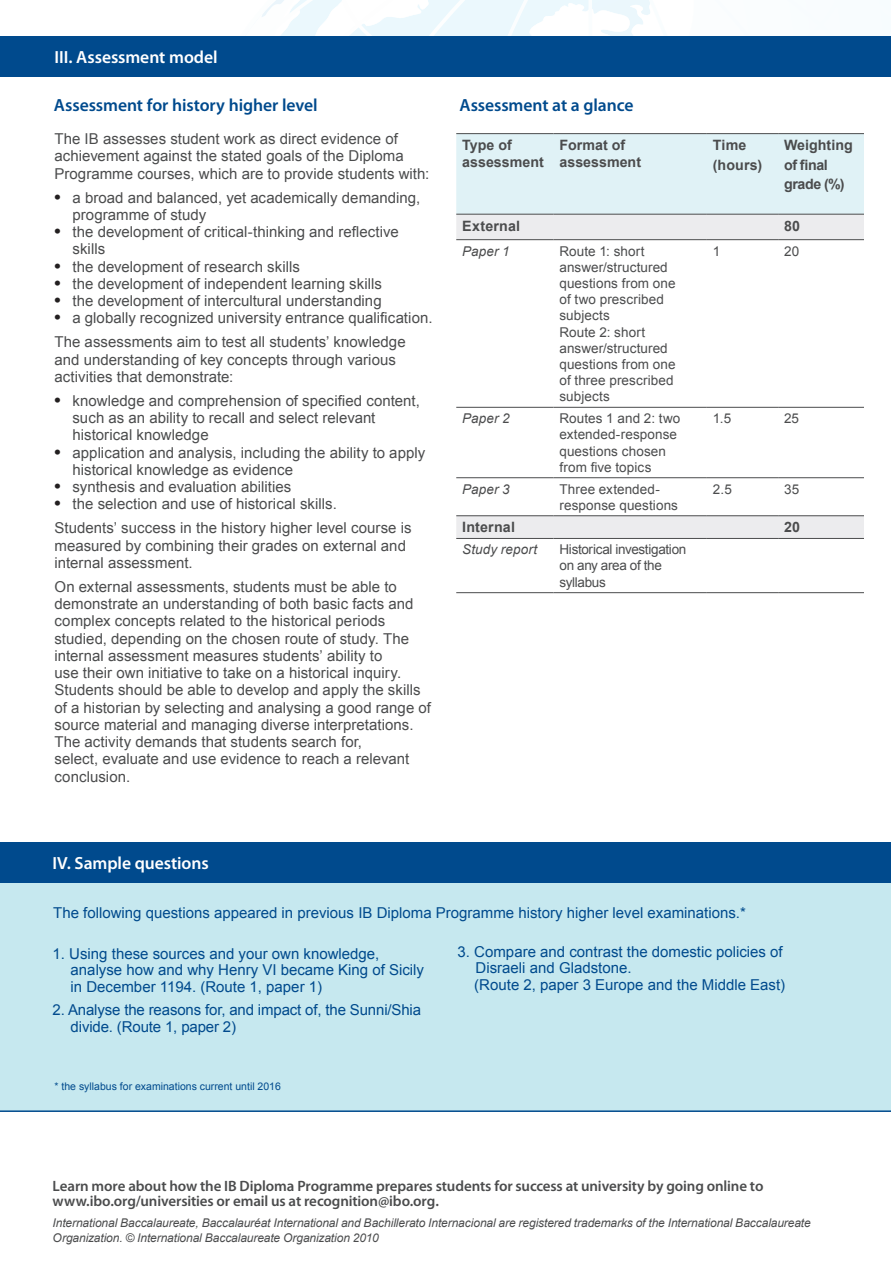
<style>
.page{position:relative;width:891px;height:1269px;background:#fff}
.page>*{position:absolute;margin:0;border:0;box-sizing:border-box;transform-origin:0 0}
.t1{font:600 17.7px "Myriad Pro";letter-spacing:-.005em;color:#004a8d}
.t2{font:600 17.7px "Myriad Pro";letter-spacing:-.005em;color:#fff}
.t3{font:15px/17.2px "Arial";letter-spacing:.005em;color:#4b4c4d}
.t4{font:15px/16.5px "Arial";color:#004a8d}
.t5{font:600 15px/15px "Myriad Pro";letter-spacing:-.01em;color:#4b4c4d}
.t6{font:700 14.25px/17.1px "Arial";color:#4b4c4d}
.t7{font:700 14.25px/19.5px "Arial";letter-spacing:-.02em;color:#4b4c4d}
.t8{font:13.5px/16.2px "Arial";letter-spacing:.005em;color:#4b4c4d}
.t9{font:13.5px/16.2px "Arial";letter-spacing:-.025em;color:#4b4c4d}
.t10{font:italic 13.5px "Arial";letter-spacing:.01em;color:#4b4c4d}
.t11{font:italic 12px/15px "Arial";letter-spacing:-.01em;color:#4b4c4d}
.t12{font:10.5px "Arial";color:#004a8d}
.s1{font-family:"Times";font-size:18px;color:#231f20}
</style>
<div class="page">
<svg style="left:262px;top:0;width:388px;height:36px"></svg>
<div style="left:0;top:883px;width:891px;height:229px;background:#c6e8ef"></div>
<div style="left:0;top:36px;width:891px;height:40px;background:#004a8d"></div>
<div style="left:456px;top:134px;width:408px;height:80px;background:#e0f2f6"></div>
<svg style="left:456px;top:214px;width:408px;height:324px"></svg>
<hr style="left:456px;top:133px;width:97px;height:1px;background:#4b4c4d">
<hr style="left:554px;top:133px;width:153px;height:1px;background:#4b4c4d">
<hr style="left:707px;top:133px;width:71px;height:1px;background:#4b4c4d">
<hr style="left:778px;top:133px;width:86px;height:1px;background:#4b4c4d">
<hr style="left:456px;top:214px;width:97px;height:1px;background:#4b4c4d">
<hr style="left:554px;top:214px;width:153px;height:1px;background:#4b4c4d">
<hr style="left:707px;top:214px;width:71px;height:1px;background:#4b4c4d">
<hr style="left:778px;top:214px;width:86px;height:1px;background:#4b4c4d">
<hr style="left:456px;top:239px;width:97px;height:1px;background:#4b4c4d">
<hr style="left:554px;top:239px;width:153px;height:1px;background:#4b4c4d">
<hr style="left:707px;top:239px;width:71px;height:1px;background:#4b4c4d">
<hr style="left:778px;top:239px;width:86px;height:1px;background:#4b4c4d">
<hr style="left:456px;top:407px;width:97px;height:1px;background:#4b4c4d">
<hr style="left:554px;top:407px;width:153px;height:1px;background:#4b4c4d">
<hr style="left:707px;top:407px;width:71px;height:1px;background:#4b4c4d">
<hr style="left:778px;top:407px;width:86px;height:1px;background:#4b4c4d">
<hr style="left:456px;top:477px;width:97px;height:1px;background:#4b4c4d">
<hr style="left:554px;top:477px;width:153px;height:1px;background:#4b4c4d">
<hr style="left:707px;top:477px;width:71px;height:1px;background:#4b4c4d">
<hr style="left:778px;top:477px;width:86px;height:1px;background:#4b4c4d">
<hr style="left:554px;top:515px;width:153px;height:1px;background:#4b4c4d">
<hr style="left:456px;top:592px;width:97px;height:1px;background:#4b4c4d">
<hr style="left:554px;top:592px;width:153px;height:1px;background:#4b4c4d">
<hr style="left:707px;top:592px;width:71px;height:1px;background:#4b4c4d">
<hr style="left:778px;top:592px;width:86px;height:1px;background:#4b4c4d">
<hr style="left:456px;top:515px;width:97px;height:1px;background:#4b4c4d">
<hr style="left:456px;top:538px;width:97px;height:1px;background:#4b4c4d">
<hr style="left:554px;top:538px;width:153px;height:1px;background:#4b4c4d">
<hr style="left:707px;top:515px;width:71px;height:1px;background:#4b4c4d">
<hr style="left:707px;top:538px;width:71px;height:1px;background:#4b4c4d">
<hr style="left:778px;top:515px;width:86px;height:1px;background:#4b4c4d">
<hr style="left:778px;top:538px;width:86px;height:1px;background:#4b4c4d">
<div style="left:0;top:842px;width:891px;height:41px;background:#004a8d"></div>
<p class="t2" style="left:55px;top:46px;width:165px">III. Assessment model</p>
<p class="t1" style="left:54px;top:94px;width:265px">Assessment for history higher level</p>
<p class="t1" style="left:460px;top:94px;width:176px">Assessment at a glance</p>
<p class="t3" style="left:55px;top:130px;width:376px">The IB assesses student work as direct evidence of achievement against the stated goals of the Diploma<br>Programme courses, which are to provide students with:</p>
<p class="t3" style="left:73px;top:189px;width:349px;text-indent:-18px"><span class="s1">•</span> a broad and balanced, yet academically demanding, programme of study</p>
<p class="t3" style="left:73px;top:223px;width:328px;text-indent:-18px"><span class="s1">•</span> the development of critical-thinking and reflective skills</p>
<p class="t3" style="left:55px;top:258px;width:247px"><span class="s1">•</span> the development of research skills</p>
<p class="t3" style="left:55px;top:275px;width:329px"><span class="s1">•</span> the development of independent learning skills</p>
<p class="t3" style="left:55px;top:292px;width:329px"><span class="s1">•</span> the development of intercultural understanding</p>
<p class="t3" style="left:55px;top:306px;width:380px;line-height:24px"><span class="s1">•</span> a globally recognized university entrance qualification.<br>The assessments aim to test all students’ knowledge</p>
<p class="t3" style="left:55px;top:351px;width:343px">and understanding of key concepts through various activities that demonstrate:</p>
<p class="t3" style="left:73px;top:392px;width:349px;text-indent:-18px"><span class="s1">•</span> knowledge and comprehension of specified content, such as an ability to recall and select relevant historical knowledge</p>
<p class="t3" style="left:73px;top:444px;width:354px;text-indent:-18px"><span class="s1">•</span> application and analysis, including the ability to apply historical knowledge as evidence</p>
<p class="t3" style="left:55px;top:478px;width:238px"><span class="s1">•</span> synthesis and evaluation abilities</p>
<p class="t3" style="left:55px;top:492px;width:359px;line-height:24px"><span class="s1">•</span> the selection and use of historical skills.<br>Students’ success in the history higher level course is</p>
<p class="t3" style="left:55px;top:537px;width:353px">measured by combining their grades on external and internal assessment.</p>
<p class="t3" style="left:55px;top:578px;width:378px">On external assessments, students must be able to demonstrate an understanding of both basic facts and complex concepts related to the historical periods studied, depending on the chosen route of study. The internal assessment measures students’ ability to<br>use their own initiative to take on a historical inquiry.<br>Students should be able to develop and apply the skills of a historian by selecting and analysing a good range of source material and managing diverse interpretations.<br>The activity demands that students search for,<br>select, evaluate and use evidence to reach a relevant conclusion.</p>
<p class="t2" style="left:53px;top:852px;width:158px">IV. Sample questions</p>
<p class="t6" style="left:462px;top:137px;width:83px">Type of assessment</p>
<p class="t6" style="left:559px;top:137px;width:83px">Format of assessment</p>
<p class="t6" style="left:713px;top:136px;width:51px;line-height:19.5px">Time (hours)</p>
<p class="t7" style="left:784px;top:136px;width:70px">Weighting of final grade (%)</p>
<p class="t6" style="left:462px;top:217px;width:59px">External</p>
<p class="t6" style="left:784px;top:217px;width:18px">80</p>
<p class="t10" style="left:462px;top:242px;width:49px">Paper 1</p>
<p class="t8" style="left:559px;top:243px;width:118px">Route 1: short answer/structured questions from one of two prescribed subjects<br>Route 2: short answer/structured questions from one of three prescribed subjects</p>
<p class="t8" style="left:713px;top:243px;width:9px">1</p>
<p class="t8" style="left:784px;top:243px;width:17px">20</p>
<p class="t10" style="left:462px;top:410px;width:49px">Paper 2</p>
<p class="t8" style="left:559px;top:410px;width:122px">Routes 1 and 2: two extended-response questions chosen from five topics</p>
<p class="t8" style="left:713px;top:410px;width:20px">1.5</p>
<p class="t8" style="left:784px;top:410px;width:17px">25</p>
<p class="t10" style="left:462px;top:480px;width:49px">Paper 3</p>
<p class="t8" style="left:559px;top:481px;width:120px">Three extended&shy;response questions</p>
<p class="t8" style="left:713px;top:481px;width:21px">2.5</p>
<p class="t8" style="left:784px;top:481px;width:17px">35</p>
<p class="t6" style="left:462px;top:519px;width:54px">Internal</p>
<p class="t6" style="left:784px;top:519px;width:18px">20</p>
<p class="t10" style="left:462px;top:541px;width:77px">Study report</p>
<p class="t9" style="left:559px;top:542px;width:128px">Historical investigation on any area of the syllabus</p>
<p class="t4" style="left:53px;top:905px;width:694px">The following questions appeared in previous IB Diploma Programme history higher level examinations.*</p>
<p class="t4" style="left:71px;top:946px;width:355px;text-indent:-18px">1. Using these sources and your own knowledge, analyse how and why Henry VI became King of Sicily in December 1194. (Route 1, paper 1)</p>
<p class="t4" style="left:71px;top:1002px;width:352px;text-indent:-18px">2. Analyse the reasons for, and impact of, the Sunni/Shia divide. (Route 1, paper 2)</p>
<p class="t12" style="left:55px;top:1079px;width:228px">* the syllabus for examinations current until 2016</p>
<p class="t4" style="left:474px;top:943px;width:312px;text-indent:-17px">3. Compare and contrast the domestic policies of<br>Disraeli and Gladstone.<br>(Route 2, paper 3 Europe and the Middle East)</p>
<p class="t5" style="left:53px;top:1178px;width:712px">Learn more about how the IB Diploma Programme prepares students for success at university by going online to www.ibo.org/universities or email us at recognition@ibo.org.</p>
<p class="t11" style="left:53px;top:1216px;width:760px">International Baccalaureate, Baccalauréat International and Bachillerato Internacional are registered trademarks of the International Baccalaureate<br>Organization. © International Baccalaureate Organization 2010</p>
</div>
